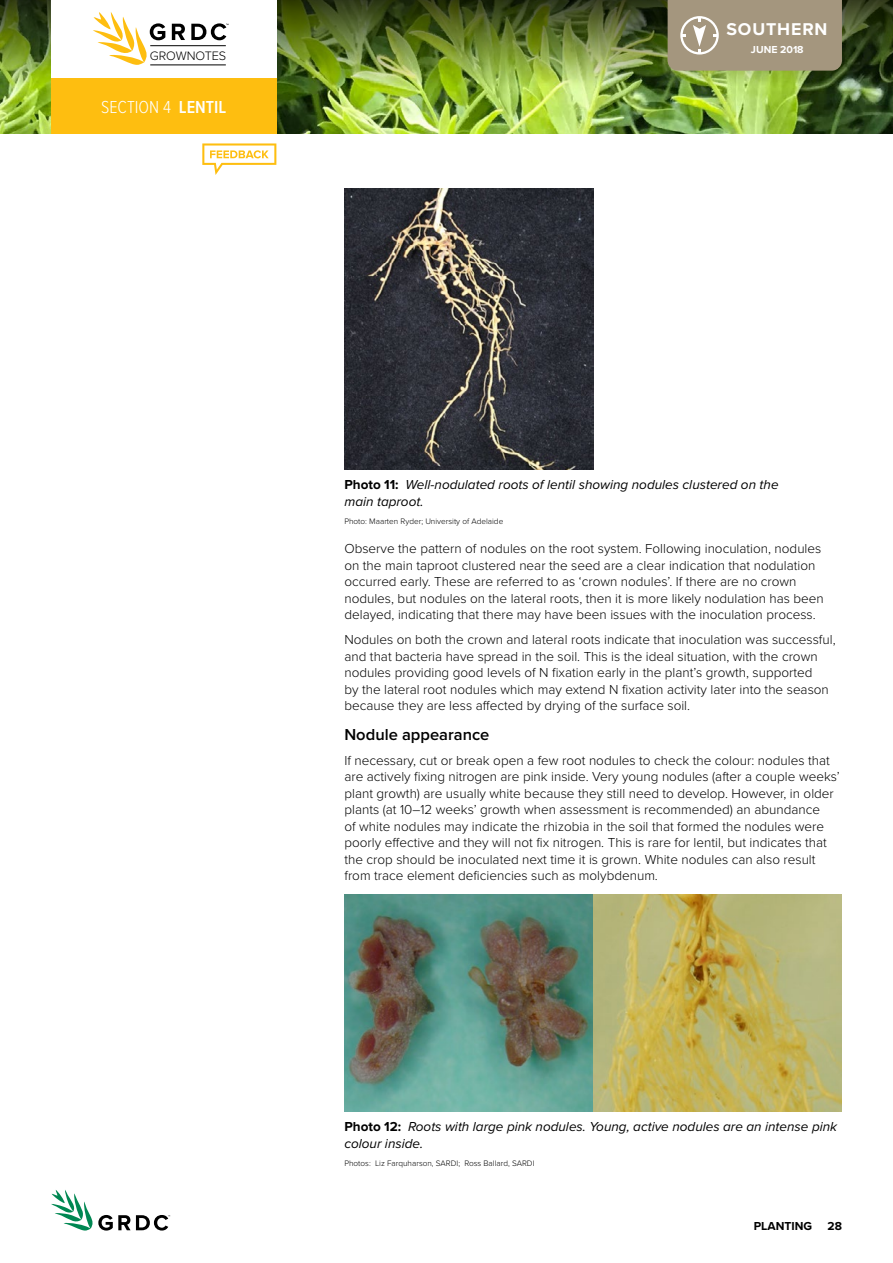
<style>
.page{position:relative;width:893px;height:1263px;background:#fff}
.page>*{position:absolute;margin:0;border:0;box-sizing:border-box;transform-origin:0 0}
.t1{font:300 18px "Proxima Nova Cond";color:#fff}
.t2{font:700 17.7px "Proxima Nova";letter-spacing:.05em;color:#fff}
.t3{font:600 16.5px "Proxima Nova";color:#000}
.t4{font:300 13.5px/16.5px "Proxima Nova";color:#000}
.t5{font:italic 13.5px/16.5px "Proxima Nova";color:#000}
.t6{font:300 12.75px "Proxima Nova";letter-spacing:-.01em;color:#000}
.t7{font:700 12px "Proxima Nova";color:#000}
.t8{font:700 10.5px "Proxima Nova";color:#fff}
.t9{font:300 8.25px "Proxima Nova";color:#000}
.s1{font-weight:600}
.s2{font-weight:700;font-style:normal}
</style>
<div class="page">
<img style="left:0;top:117px;width:893px;height:16px">
<img style="left:0;top:0;width:893px;height:117px">
<svg style="left:51px;top:1190px;width:119px;height:41px"></svg>
<div style="left:51px;top:0;width:225px;height:81px;background:#fff"></div>
<div style="left:51px;top:78px;width:225px;height:55px;background:#febe10"></div>
<hr style="left:150px;top:45px;width:76px;height:1px;background:#000">
<hr style="left:150px;top:65px;width:76px;height:1px;background:#000">
<svg style="left:93px;top:12px;width:72px;height:53px"></svg>
<svg style="left:172px;top:24px;width:13px;height:16px"></svg>
<svg style="left:191px;top:23px;width:38px;height:17px"></svg>
<div style="left:668px;top:0;width:174px;height:71px;background:#a4967e"></div>
<img style="left:344px;top:188px;width:249px;height:281px">
<img style="left:344px;top:894px;width:498px;height:218px">
<svg style="left:202px;top:143px;width:74px;height:32px"></svg>
<p class="t6" style="left:150px;top:48px;width:78px">GROWNOTES</p>
<h1 class="t1" style="left:101px;top:94px;width:125px">SECTION 4 <span class="s1">Lentil</span></h1>
<h2 class="t2" style="left:726px;top:19px;width:103px">SOUTHERN</h2>
<p class="t8" style="left:751px;top:41px;width:54px">JUNE 2018</p>
<p class="t5" style="left:344px;top:476px;width:436px"><span class="s2">PHOTO 11:</span> Well-nodulated roots of lentil showing nodules clustered on the main taproot.</p>
<p class="t9" style="left:344px;top:515px;width:160px">Photo: Maarten Ryder; University of Adelaide</p>
<p class="t4" style="left:344px;top:540px;width:481px">Observe the pattern of nodules on the root system. Following inoculation, nodules on the main taproot clustered near the seed are a clear indication that nodulation occurred early. These are referred to as ‘crown nodules’. If there are no crown nodules, but nodules on the lateral roots, then it is more likely nodulation has been delayed, indicating that there may have been issues with the inoculation process.</p>
<p class="t4" style="left:344px;top:631px;width:493px">Nodules on both the crown and lateral roots indicate that inoculation was successful, and that bacteria have spread in the soil. This is the ideal situation, with the crown nodules providing good levels of N fixation early in the plant’s growth, supported<br>by the lateral root nodules which may extend N fixation activity later into the season because they are less affected by drying of the surface soil.</p>
<p class="t3" style="left:344px;top:722px;width:147px">Nodule appearance</p>
<p class="t4" style="left:344px;top:751px;width:497px">If necessary, cut or break open a few root nodules to check the colour: nodules that are actively fixing nitrogen are pink inside. Very young nodules (after a couple weeks’ plant growth) are usually white because they still need to develop. However, in older plants (at 10–12 weeks’ growth when assessment is recommended) an abundance<br>of white nodules may indicate the rhizobia in the soil that formed the nodules were poorly effective and they will not fix nitrogen. This is rare for lentil, but indicates that the crop should be inoculated next time it is grown. White nodules can also result from trace element deficiencies such as molybdenum.</p>
<p class="t5" style="left:344px;top:1118px;width:494px"><span class="s2">PHOTO 12:</span> Roots with large pink nodules. Young, active nodules are an intense pink colour inside.</p>
<p class="t9" style="left:344px;top:1157px;width:192px">Photos: Liz Farquharson, SARDI; Ross Ballard, SARDI</p>
<p class="t7" style="left:754px;top:1217px;width:60px">PLANTING</p>
<p class="t7" style="left:827px;top:1217px;width:16px">28</p>
</div>
